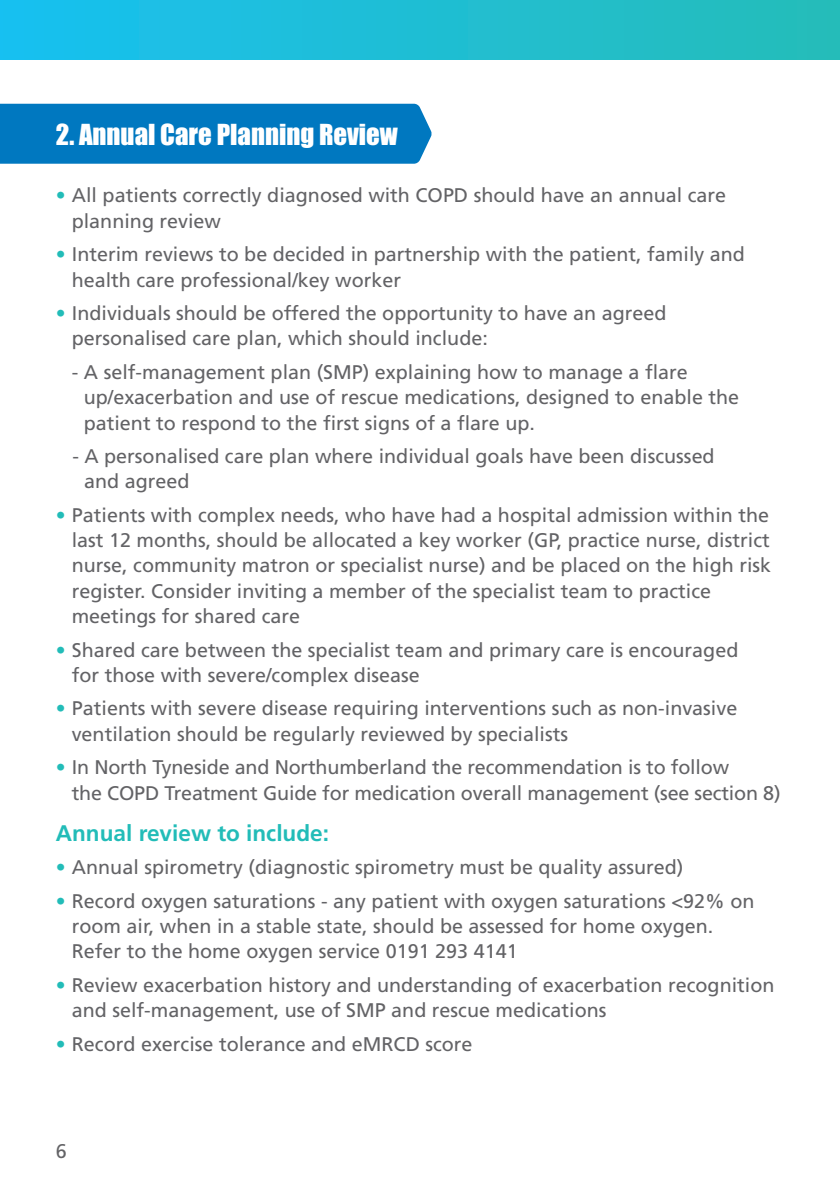
<style>
.page{position:relative;width:840px;height:1191px;background:#fff}
.page>*{position:absolute;margin:0;border:0;box-sizing:border-box;transform-origin:0 0}
.t1{font:26.8px "Impact";color:#fff}
.t2{font:700 22.6px "Frutiger";color:#22bcb8}
.t3{font:19.8px/25.4px "Frutiger";color:#636366}
.s1{color:#22bcb8}
</style>
<div class="page">
<div style="left:0;top:104px;width:431px;height:60px;background:#0078c0"></div>
<div style="left:0;top:0;width:839px;height:60px;background:linear-gradient(to right,#18c0f0,#26bcb8)"></div>
<h1 class="t1" style="left:56px;top:120px;width:343px">2. Annual Care Planning Review</h1>
<p class="t3" style="left:72px;top:184px;width:655px;text-indent:-16px"><span class="s1">•</span> All patients correctly diagnosed with COPD should have an annual care planning review</p>
<p class="t3" style="left:72px;top:243px;width:674px;text-indent:-16px"><span class="s1">•</span> Interim reviews to be decided in partnership with the patient, family and health care professional/key worker</p>
<p class="t3" style="left:72px;top:302px;width:596px;text-indent:-16px"><span class="s1">•</span> Individuals should be offered the opportunity to have an agreed personalised care plan, which should include:</p>
<p class="t3" style="left:84px;top:361px;width:656px;text-indent:-12px">- A self-management plan (SMP) explaining how to manage a flare up/exacerbation and use of rescue medications, designed to enable the patient to respond to the first signs of a flare up.</p>
<p class="t3" style="left:84px;top:445px;width:631px;text-indent:-12px">- A personalised care plan where individual goals have been discussed and agreed</p>
<p class="t3" style="left:72px;top:503px;width:700px;text-indent:-16px"><span class="s1">•</span> Patients with complex needs, who have had a hospital admission within the last 12 months, should be allocated a key worker (GP, practice nurse, district nurse, community matron or specialist nurse) and be placed on the high risk register. Consider inviting a member of the specialist team to practice meetings for shared care</p>
<p class="t3" style="left:72px;top:638px;width:667px;text-indent:-16px"><span class="s1">•</span> Shared care between the specialist team and primary care is encouraged for those with severe/complex disease</p>
<p class="t3" style="left:72px;top:697px;width:666px;text-indent:-16px"><span class="s1">•</span> Patients with severe disease requiring interventions such as non-invasive ventilation should be regularly reviewed by specialists</p>
<p class="t3" style="left:72px;top:756px;width:710px;text-indent:-16px"><span class="s1">•</span> In North Tyneside and Northumberland the recommendation is to follow<br>the COPD Treatment Guide for medication overall management (see section 8)</p>
<p class="t2" style="left:56px;top:824px;width:274px">Annual review to include:</p>
<p class="t3" style="left:56px;top:856px;width:628px"><span class="s1">•</span> Annual spirometry (diagnostic spirometry must be quality assured)</p>
<p class="t3" style="left:72px;top:889px;width:684px;text-indent:-16px"><span class="s1">•</span> Record oxygen saturations - any patient with oxygen saturations &lt;92% on room air, when in a stable state, should be assessed for home oxygen.<br>Refer to the home oxygen service 0191 293 4141</p>
<p class="t3" style="left:72px;top:973px;width:704px;text-indent:-16px"><span class="s1">•</span> Review exacerbation history and understanding of exacerbation recognition and self-management, use of SMP and rescue medications</p>
<p class="t3" style="left:56px;top:1032px;width:418px"><span class="s1">•</span> Record exercise tolerance and eMRCD score</p>
<p class="t3" style="left:56px;top:1140px;width:12px">6</p>
</div>
